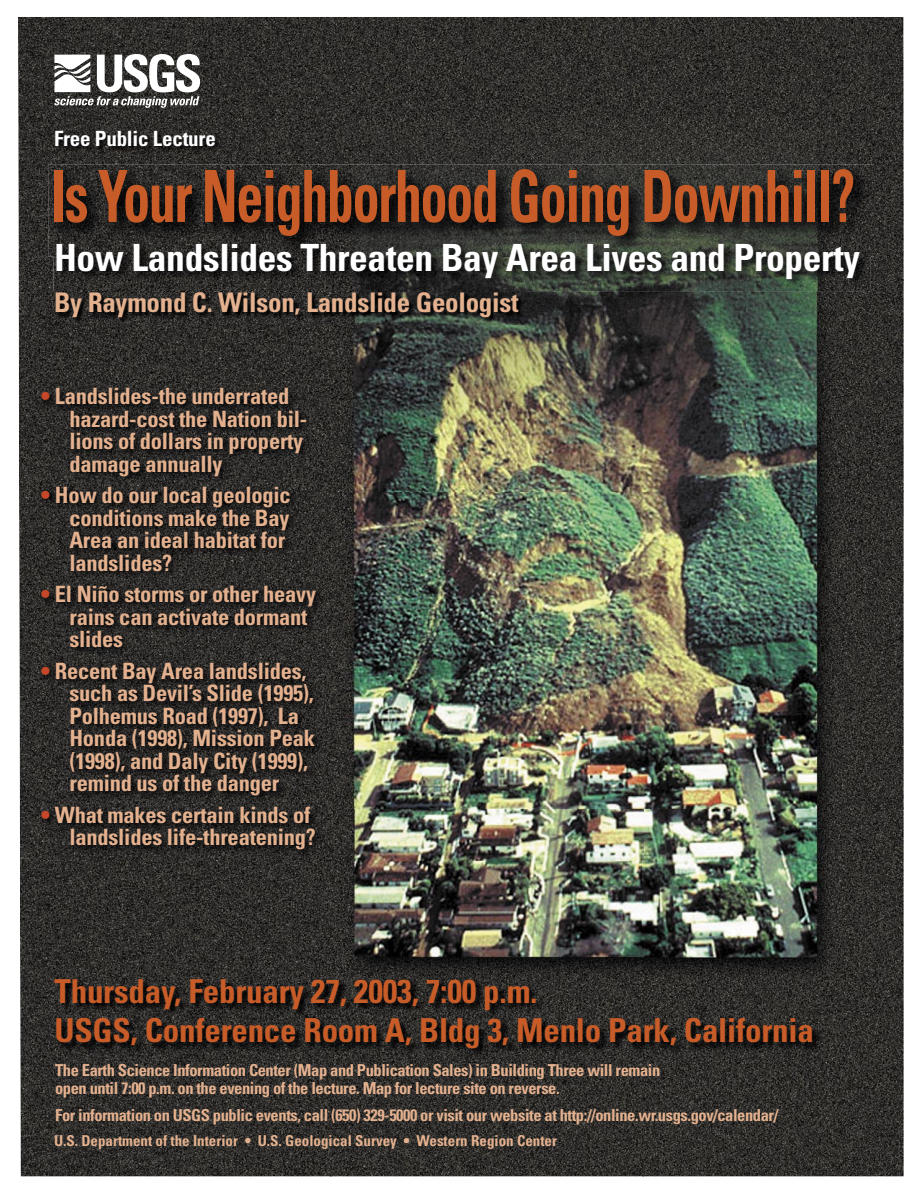
<style>
.page{position:relative;width:918px;height:1188px;background:#fff}
.page>*{position:absolute;margin:0;border:0;box-sizing:border-box;transform-origin:0 0}
.t1{font:700 condensed 72px "Univers";letter-spacing:-.025em;color:#c85c28;scale:.75 1}
.t2{font:700 condensed 37.5px "Univers";letter-spacing:-.01em;color:#fff}
.t3{font:700 condensed 33px/39.6px "Univers";letter-spacing:-.005em;color:#c85c28}
.t4{font:700 condensed 27px "Univers";letter-spacing:-.01em;color:#e4b18f}
.t5{font:700 condensed 22.5px/22.5px "Univers";letter-spacing:-.01em;color:#e4b18f}
.t6{font:700 condensed 21px "Univers";letter-spacing:-.01em;color:#fff}
.t7{font:700 condensed 16.5px/18px "Univers";letter-spacing:-.025em;color:#e4b18f}
.t8{font:700 condensed 15px "Univers";color:#e4b18f}
.s1{color:#c6472a}
</style>
<div class="page">
<img style="left:19px;top:808px;width:885px;height:369px">
<img style="left:18px;top:17px;width:51px;height:791px">
<img style="left:279px;top:281px;width:625px;height:527px">
<img style="left:69px;top:325px;width:210px;height:59px">
<img style="left:852px;top:17px;width:52px;height:264px">
<img style="left:69px;top:17px;width:783px;height:147px">
<img style="left:54px;top:978px;width:768px;height:80px">
<img style="left:48px;top:164px;width:826px;height:92px">
<img style="left:54px;top:130px;width:168px;height:23px">
<img style="left:54px;top:240px;width:817px;height:51px">
<img style="left:38px;top:384px;width:288px;height:476px">
<img style="left:55px;top:292px;width:471px;height:33px">
<img style="left:55px;top:291px;width:471px;height:1px">
<svg style="left:54px;top:54px;width:146px;height:54px"></svg>
<p class="t6" style="left:54px;top:125px;width:163px">Free Public Lecture</p>
<h1 class="t1" style="left:51px;top:152px;width:1074px">Is Your Neighborhood Going Downhill?</h1>
<h2 class="t2" style="left:54px;top:234px;width:808px">How Landslides Threaten Bay Area Lives and Property</h2>
<p class="t4" style="left:54px;top:286px;width:466px">By Raymond C. Wilson, Landslide Geologist</p>
<p class="t5" style="left:69px;top:385px;width:239px;text-indent:-29px"><span class="s1">•</span> Landslides-the underrated hazard-cost the Nation bil&shy;lions of dollars in property damage annually</p>
<p class="t5" style="left:69px;top:484px;width:223px;text-indent:-29px"><span class="s1">•</span> How do our local geologic conditions make the Bay<br>Area an ideal habitat for landslides?</p>
<p class="t5" style="left:69px;top:583px;width:248px;text-indent:-29px"><span class="s1">•</span> El Niño storms or other heavy rains can activate dormant slides</p>
<p class="t5" style="left:69px;top:659px;width:247px;text-indent:-29px"><span class="s1">•</span> Recent Bay Area landslides, such as Devil’s Slide (1995),<br>Polhemus Road (1997), La<br>Honda (1998), Mission Peak (1998), and Daly City (1999), remind us of the danger</p>
<p class="t5" style="left:41px;top:803px;width:276px;text-align:right"><span class="s1">•</span> What makes certain kinds of landslides life-threatening?</p>
<h3 class="t3" style="left:55px;top:971px;width:761px">Thursday, February 27, 2003, 7:00 p.m.<br>USGS, Conference Room A, Bldg 3, Menlo Park, California</h3>
<p class="t7" style="left:55px;top:1061px;width:607px">The Earth Science Information Center (Map and Publication Sales) in Building Three will remain open until 7:00 p.m. on the evening of the lecture. Map for lecture site on reverse.</p>
<p class="t7" style="left:55px;top:1106px;width:725px">For information on USGS public events, call (650) 329-5000 or visit our website at http://online.wr.usgs.gov/calendar/</p>
<p class="t8" style="left:54px;top:1131px;width:505px">U.S. Department of the Interior • U.S. Geological Survey • Western Region Center</p>
</div>
